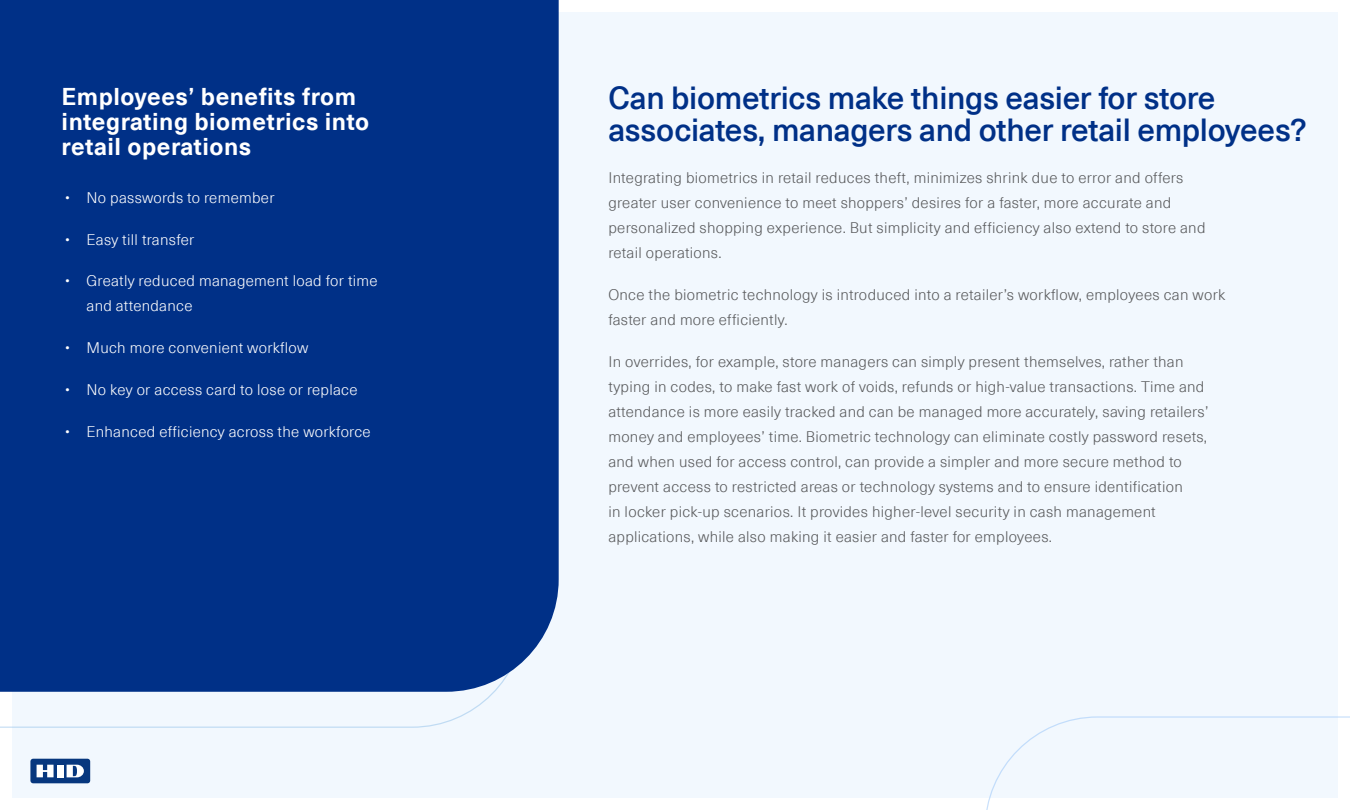
<style>
.page{position:relative;width:1350px;height:810px;background:#fff}
.page>*{position:absolute;margin:0;border:0;box-sizing:border-box;transform-origin:0 0}
.t1{font:500 31.25px/31.2px "Neue Haas Unica Pro";letter-spacing:-.01em;color:#003087}
.t2{font:700 23.75px/25px "Neue Haas Unica Pro";letter-spacing:.02em;color:#fff}
.t3{font:300 15px/25px "Neue Haas Unica Pro";letter-spacing:.02em;color:#58595b}
.t4{font:300 15px/25px "Neue Haas Unica Pro";letter-spacing:.02em;color:#fff}
</style>
<div class="page">
<div style="left:12px;top:12px;width:1326px;height:786px;background:#f2f8fe"></div>
<svg style="left:986px;top:716px;width:364px;height:94px"></svg>
<div style="left:30px;top:759px;width:60px;height:24px;background:#07377e;border-radius:3px"></div>
<div style="left:57px;top:765px;width:6px;height:12px;background:#fff"></div>
<svg style="left:37px;top:765px;width:17px;height:12px"></svg>
<svg style="left:67px;top:765px;width:17px;height:12px"></svg>
<div style="left:0;top:0;width:559px;height:692px;background:#003087"></div>
<h2 class="t2" style="left:62px;top:84px;width:309px">Employees’ benefits from integrating biometrics into retail operations</h2>
<p class="t4" style="left:65px;top:185px;width:211px">• No passwords to remember</p>
<p class="t4" style="left:65px;top:227px;width:131px">• Easy till transfer</p>
<p class="t4" style="left:87px;top:269px;width:293px;text-indent:-21px">• Greatly reduced management load for time and attendance</p>
<p class="t4" style="left:65px;top:336px;width:245px">• Much more convenient workflow</p>
<p class="t4" style="left:65px;top:378px;width:294px">• No key or access card to lose or replace</p>
<p class="t4" style="left:65px;top:420px;width:307px">• Enhanced efficiency across the workforce</p>
<h1 class="t1" style="left:608px;top:83px;width:700px">Can biometrics make things easier for store associates, managers and other retail employees?</h1>
<p class="t3" style="left:608px;top:166px;width:599px">Integrating biometrics in retail reduces theft, minimizes shrink due to error and offers greater user convenience to meet shoppers’ desires for a faster, more accurate and personalized shopping experience. But simplicity and efficiency also extend to store and retail operations.</p>
<p class="t3" style="left:608px;top:283px;width:618px">Once the biometric technology is introduced into a retailer’s workflow, employees can work faster and more efficiently.</p>
<p class="t3" style="left:608px;top:350px;width:602px">In overrides, for example, store managers can simply present themselves, rather than typing in codes, to make fast work of voids, refunds or high-value transactions. Time and attendance is more easily tracked and can be managed more accurately, saving retailers’ money and employees’ time. Biometric technology can eliminate costly password resets, and when used for access control, can provide a simpler and more secure method to prevent access to restricted areas or technology systems and to ensure identification<br>in locker pick-up scenarios. It provides higher-level security in cash management applications, while also making it easier and faster for employees.</p>
</div>
